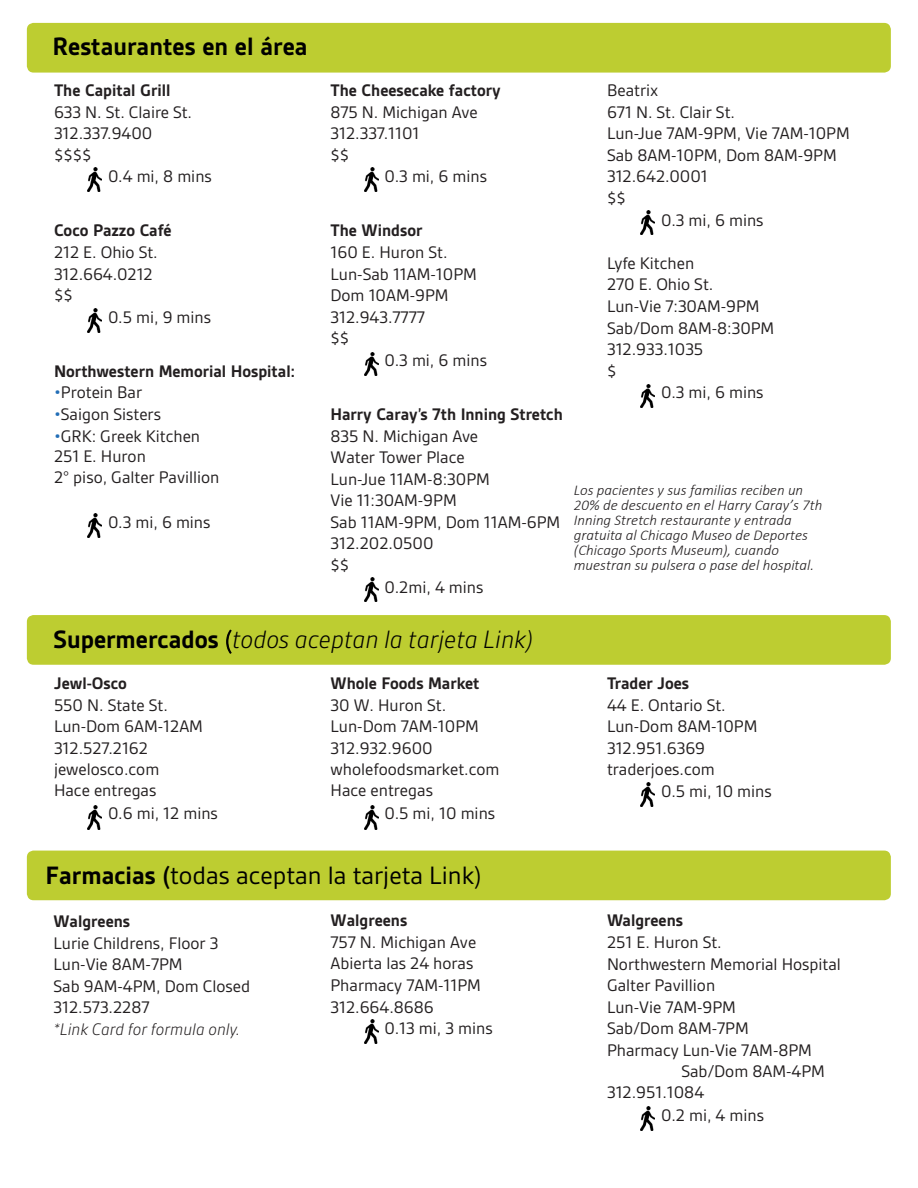
<style>
.page{position:relative;width:918px;height:1188px;background:#fff}
.page>*{position:absolute;margin:0;border:0;box-sizing:border-box;transform-origin:0 0}
.t1{font:italic 300 27px "Gesta";color:#000}
.t2{font:27px "Gesta";color:#000}
.t3{font:700 27px "Gesta";color:#000}
.t4{font:18px/21.6px "Gesta";color:#231f20}
.t5{font:700 18px "Gesta";color:#231f20}
.t6{font:italic 300 15px/15px "Calibri";color:#231f20}
.s1{color:#226eb7}
.s2{font-weight:700}
.s3{font-weight:700;font-style:normal}
.s4{font-style:normal}
.s5{font-weight:300;font-style:italic}
</style>
<div class="page">
<div style="left:27px;top:23px;width:864px;height:50px;background:#bdcd31;border-radius:7px"></div>
<div style="left:27px;top:615px;width:864px;height:50px;background:#bdcd31;border-radius:7px"></div>
<div style="left:27px;top:851px;width:864px;height:49px;background:#bdcd31;border-radius:7px"></div>
<img style="left:88px;top:168px;width:14px;height:24px">
<img style="left:364px;top:168px;width:14px;height:24px">
<img style="left:641px;top:211px;width:14px;height:24px">
<img style="left:641px;top:384px;width:14px;height:24px">
<img style="left:641px;top:782px;width:14px;height:24px">
<img style="left:641px;top:1106px;width:14px;height:24px">
<img style="left:364px;top:352px;width:14px;height:24px">
<img style="left:364px;top:578px;width:14px;height:24px">
<img style="left:364px;top:805px;width:14px;height:24px">
<img style="left:364px;top:1020px;width:14px;height:24px">
<img style="left:88px;top:308px;width:14px;height:24px">
<img style="left:88px;top:513px;width:14px;height:24px">
<img style="left:88px;top:805px;width:14px;height:24px">
<p class="t3" style="left:53px;top:31px;width:256px">Restaurantes en el área</p>
<p class="t5" style="left:54px;top:80px;width:118px">The Capital Grill</p>
<p class="t4" style="left:54px;top:101px;width:140px">633 N. St. Claire St.</p>
<p class="t4" style="left:54px;top:122px;width:100px">312.337.9400</p>
<p class="t4" style="left:54px;top:144px;width:39px">$$$$</p>
<p class="t4" style="left:108px;top:166px;width:105px">0.4 mi, 8 mins</p>
<p class="t5" style="left:54px;top:220px;width:119px">Coco Pazzo Café</p>
<p class="t4" style="left:54px;top:241px;width:105px">212 E. Ohio St.</p>
<p class="t4" style="left:54px;top:263px;width:100px">312.664.0212</p>
<p class="t4" style="left:54px;top:284px;width:20px">$$</p>
<p class="t4" style="left:108px;top:306px;width:105px">0.5 mi, 9 mins</p>
<p class="t5" style="left:54px;top:361px;width:242px">Northwestern Memorial Hospital:</p>
<p class="t4" style="left:54px;top:382px;width:90px"><span class="s1">•</span>Protein Bar</p>
<p class="t4" style="left:54px;top:403px;width:109px"><span class="s1">•</span>Saigon Sisters</p>
<p class="t4" style="left:54px;top:425px;width:167px;line-height:20.9px"><span class="s1">•</span>GRK: Greek Kitchen<br>251 E. Huron<br>2° piso, Galter Pavillion</p>
<p class="t4" style="left:108px;top:511px;width:104px">0.3 mi, 6 mins</p>
<p class="t5" style="left:331px;top:80px;width:172px">The Cheesecake factory</p>
<p class="t4" style="left:331px;top:101px;width:149px">875 N. Michigan Ave</p>
<p class="t4" style="left:331px;top:122px;width:90px">312.337.1101</p>
<p class="t4" style="left:331px;top:144px;width:20px">$$</p>
<p class="t4" style="left:385px;top:166px;width:104px">0.3 mi, 6 mins</p>
<p class="t4" style="left:331px;top:220px;width:148px"><span class="s2">The Windsor<br></span>160 E. Huron St.<br>Lun-Sab 11AM-10PM<br>Dom 10AM-9PM<br>312.943.7777<br>$$</p>
<p class="t4" style="left:385px;top:349px;width:104px">0.3 mi, 6 mins</p>
<p class="t4" style="left:331px;top:403px;width:234px"><span class="s2">Harry Caray’s 7th Inning Stretch<br></span>835 N. Michigan Ave<br>Water Tower Place<br>Lun-Jue 11AM-8:30PM<br>Vie 11:30AM-9PM<br>Sab 11AM-9PM, Dom 11AM-6PM<br>312.202.0500<br>$$</p>
<p class="t4" style="left:385px;top:576px;width:100px">0.2mi, 4 mins</p>
<p class="t4" style="left:607px;top:79px;width:53px">Beatrix</p>
<p class="t4" style="left:607px;top:101px;width:129px">671 N. St. Clair St.</p>
<p class="t4" style="left:607px;top:122px;width:244px">Lun-Jue 7AM-9PM, Vie 7AM-10PM</p>
<p class="t4" style="left:607px;top:144px;width:231px">Sab 8AM-10PM, Dom 8AM-9PM</p>
<p class="t4" style="left:607px;top:166px;width:102px">312.642.0001</p>
<p class="t4" style="left:607px;top:187px;width:20px">$$</p>
<p class="t4" style="left:661px;top:209px;width:104px">0.3 mi, 6 mins</p>
<p class="t4" style="left:607px;top:252px;width:169px">Lyfe Kitchen<br>270 E. Ohio St.<br>Lun-Vie 7:30AM-9PM<br>Sab/Dom 8AM-8:30PM<br>312.933.1035<br>$</p>
<p class="t4" style="left:661px;top:382px;width:104px">0.3 mi, 6 mins</p>
<p class="t6" style="left:574px;top:483px;width:250px">Los pacientes y sus familias reciben un 20% de descuento en el Harry Caray’s 7th Inning Stretch restaurante y entrada gratuita al Chicago Museo de Deportes (Chicago Sports Museum), cuando muestran su pulsera o pase del hospital.</p>
<p class="t1" style="left:54px;top:624px;width:481px"><span class="s3">Supermercados</span> <span class="s4">(</span>todos aceptan la tarjeta Link)</p>
<p class="t4" style="left:54px;top:672px;width:151px"><span class="s2">Jewl-Osco<br></span>550 N. State St.<br>Lun-Dom 6AM-12AM<br>312.527.2162 jewelosco.com<br>Hace entregas</p>
<p class="t4" style="left:108px;top:802px;width:111px">0.6 mi, 12 mins</p>
<p class="t4" style="left:331px;top:672px;width:170px"><span class="s2">Whole Foods Market<br></span>30 W. Huron St.<br>Lun-Dom 7AM-10PM<br>312.932.9600 wholefoodsmarket.com<br>Hace entregas</p>
<p class="t4" style="left:385px;top:802px;width:112px">0.5 mi, 10 mins</p>
<p class="t4" style="left:607px;top:672px;width:152px"><span class="s2">Trader Joes<br></span>44 E. Ontario St.<br>Lun-Dom 8AM-10PM<br>312.951.6369 traderjoes.com</p>
<p class="t4" style="left:661px;top:780px;width:112px">0.5 mi, 10 mins</p>
<p class="t2" style="left:46px;top:860px;width:437px"><span class="s2">Farmacias (</span>todas aceptan la tarjeta Link)</p>
<p class="t4" style="left:54px;top:910px;width:198px"><span class="s2">Walgreens<br></span>Lurie Childrens, Floor 3<br>Lun-Vie 8AM-7PM<br>Sab 9AM-4PM, Dom Closed<br>312.573.2287<br><span class="s5">*Link Card for formula only.</span></p>
<p class="t4" style="left:331px;top:910px;width:152px"><span class="s2">Walgreens<br></span>757 N. Michigan Ave<br>Abierta las 24 horas<br>Pharmacy 7AM-11PM<br>312.664.8686</p>
<p class="t4" style="left:385px;top:1018px;width:110px">0.13 mi, 3 mins</p>
<p class="t5" style="left:607px;top:910px;width:78px">Walgreens</p>
<p class="t4" style="left:607px;top:931px;width:116px">251 E. Huron St.</p>
<p class="t4" style="left:607px;top:953px;width:235px">Northwestern Memorial Hospital</p>
<p class="t4" style="left:607px;top:975px;width:110px">Galter Pavillion</p>
<p class="t4" style="left:607px;top:996px;width:130px">Lun-Vie 7AM-9PM</p>
<p class="t4" style="left:607px;top:1018px;width:143px">Sab/Dom 8AM-7PM</p>
<p class="t4" style="left:607px;top:1039px;width:206px">Pharmacy Lun-Vie 7AM-8PM</p>
<p class="t4" style="left:681px;top:1061px;width:145px">Sab/Dom 8AM-4PM</p>
<p class="t4" style="left:607px;top:1082px;width:99px">312.951.1084</p>
<p class="t4" style="left:661px;top:1104px;width:104px">0.2 mi, 4 mins</p>
</div>
